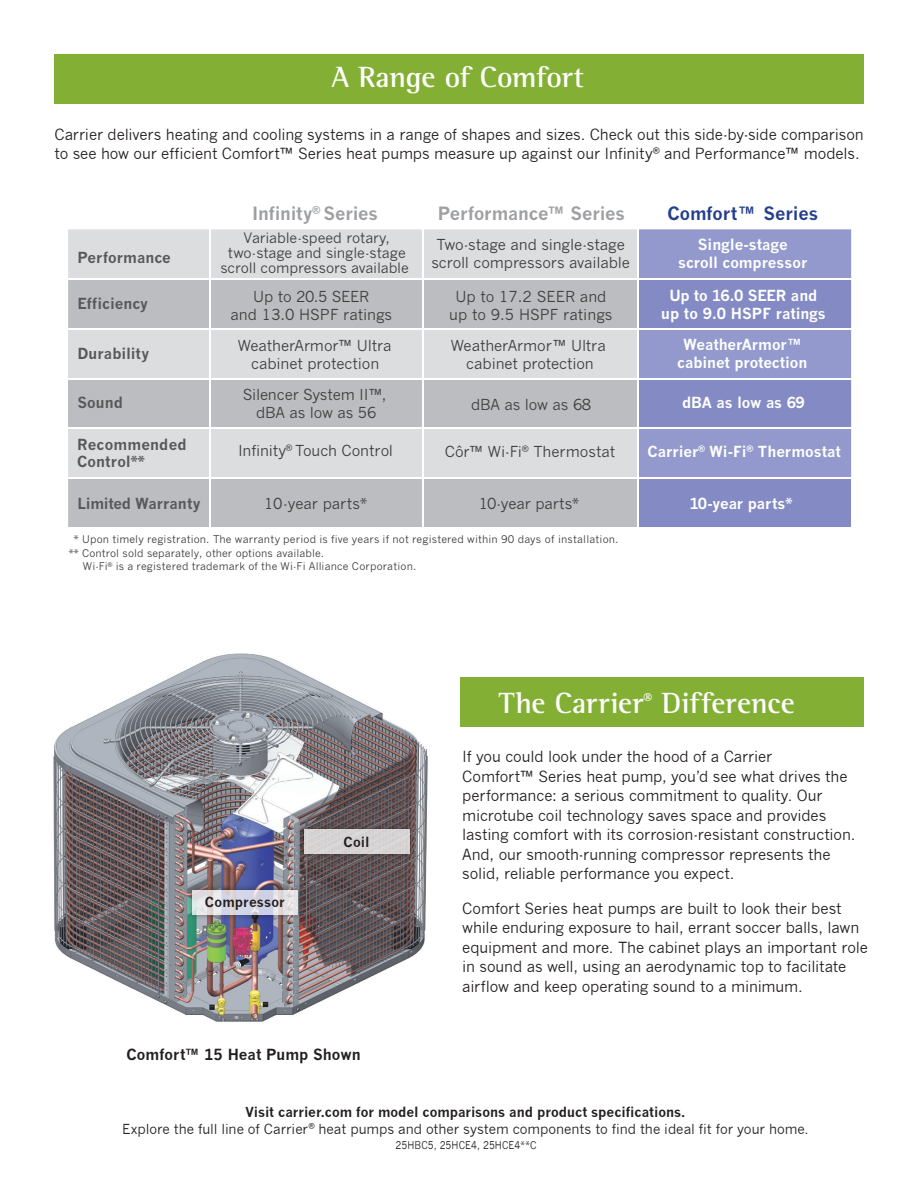
<style>
.page{position:relative;width:918px;height:1188px;background:#fff}
.page>*{position:absolute;margin:0;border:0;box-sizing:border-box;transform-origin:0 0}
.t1{font:700 30px "Rotis Semi Serif";letter-spacing:-.005em;color:#fff}
.t2{font:700 18px "News Gothic";letter-spacing:-.01em;color:#9d9fa2}
.t3{font:700 18px "News Gothic";letter-spacing:-.005em;color:#253f8e}
.t4{font:15px/19.5px "News Gothic";letter-spacing:-.01em;color:#231f20}
.t5{font:15px/18px "News Gothic";letter-spacing:-.005em;color:#3e3e3f;text-align:center}
.t6{font:700 15px/18px "News Gothic";letter-spacing:-.005em;color:#fff;text-align:center}
.t7{font:700 15px/16.5px "News Gothic";color:#57585a}
.t8{font:700 15px "News Gothic";color:#231f20}
.t9{font:14.25px/15px "News Gothic";letter-spacing:-.005em;color:#3e3e3f;text-align:center}
.t10{font:13.5px/16.5px "News Gothic";letter-spacing:-.005em;color:#231f20;text-align:center}
.t11{font:700 13.5px "News Gothic";letter-spacing:.005em;color:#231f20}
.t12{font:10.5px "News Gothic";letter-spacing:.015em;color:#3e3e3f}
.t13{font:10.5px "News Gothic";letter-spacing:.005em;color:#231f20;scale:.9 1}
.s1{font-weight:700}
</style>
<div class="page">
<img style="left:53px;top:653px;width:375px;height:369px">
<div style="left:460px;top:677px;width:404px;height:50px;background:#83b034"></div>
<div style="left:54px;top:54px;width:810px;height:50px;background:#83b034"></div>
<div style="left:186px;top:884px;width:118px;height:36px;background:#231f20;opacity:.75"></div>
<svg style="left:192px;top:890px;width:106px;height:24px;background:#dbdbe3"></svg>
<div style="left:298px;top:824px;width:118px;height:36px;background:#231f20;opacity:.75"></div>
<div style="left:304px;top:829px;width:105px;height:25px;background:#d6d4d4"></div>
<svg style="left:68px;top:229px;width:783px;height:298px;background:#babdcd"></svg>
<hr style="left:210px;top:223px;width:1px;height:315px;background:#fff">
<hr style="left:637px;top:227px;width:2px;height:311px;background:#fff">
<hr style="left:423px;top:225px;width:1px;height:313px;background:#fff">
<hr style="left:61px;top:278px;width:796px;height:2px;background:#fff">
<hr style="left:61px;top:328px;width:796px;height:1px;background:#fff">
<hr style="left:61px;top:378px;width:796px;height:2px;background:#fff">
<hr style="left:61px;top:427px;width:796px;height:2px;background:#fff">
<hr style="left:61px;top:477px;width:796px;height:2px;background:#fff">
<h1 class="t1" style="left:331px;top:66px;width:254px">A Range of Comfort</h1>
<p class="t4" style="left:55px;top:126px;width:811px">Carrier delivers heating and cooling systems in a range of shapes and sizes. Check out this side-by-side comparison to see how our efficient Comfort™ Series heat pumps measure up against our Infinity<sup>®</sup> and Performance™ models.</p>
<p class="t7" style="left:77px;top:251px;width:95px">Performance</p>
<p class="t7" style="left:77px;top:297px;width:72px">Efficiency</p>
<p class="t7" style="left:77px;top:346px;width:73px">Durability</p>
<p class="t7" style="left:77px;top:396px;width:47px">Sound</p>
<p class="t2" style="left:252px;top:207px;width:127px">Infinity<sup>®</sup> Series</p>
<p class="t9" style="left:220px;top:232px;width:190px">Variable-speed rotary, two-stage and single-stage scroll compressors available</p>
<p class="t5" style="left:231px;top:289px;width:163px">Up to 20.5 SEER<br>and 13.0 HSPF ratings</p>
<p class="t5" style="left:238px;top:338px;width:155px">WeatherArmor™ Ultra cabinet protection</p>
<p class="t5" style="left:243px;top:387px;width:145px">Silencer System II™, dBA as low as 56</p>
<p class="t2" style="left:438px;top:207px;width:189px">Performance™ Series</p>
<p class="t5" style="left:431px;top:237px;width:200px">Two-stage and single-stage scroll compressors available</p>
<p class="t5" style="left:449px;top:289px;width:165px">Up to 17.2 SEER and up to 9.5 HSPF ratings</p>
<p class="t5" style="left:451px;top:338px;width:157px">WeatherArmor™ Ultra cabinet protection</p>
<p class="t5" style="left:471px;top:397px;width:122px">dBA as low as 68</p>
<p class="t3" style="left:667px;top:207px;width:152px">Comfort™ Series</p>
<p class="t6" style="left:678px;top:237px;width:131px">Single-stage scroll compressor</p>
<p class="t6" style="left:661px;top:288px;width:166px">Up to 16.0 SEER and up to 9.0 HSPF ratings</p>
<p class="t6" style="left:677px;top:337px;width:132px">WeatherArmor™ cabinet protection</p>
<p class="t6" style="left:682px;top:395px;width:124px">dBA as low as 69</p>
<p class="t7" style="left:77px;top:438px;width:111px">Recommended<br>Control**</p>
<p class="t5" style="left:238px;top:443px;width:157px">Infinity<sup>®</sup> Touch Control</p>
<p class="t5" style="left:445px;top:444px;width:172px">Côr™ Wi-Fi<sup>®</sup> Thermostat</p>
<p class="t6" style="left:647px;top:444px;width:195px">Carrier<sup>®</sup> Wi-Fi<sup>®</sup> Thermostat</p>
<p class="t7" style="left:77px;top:496px;width:125px">Limited Warranty</p>
<p class="t5" style="left:264px;top:496px;width:105px">10-year parts*</p>
<p class="t5" style="left:479px;top:496px;width:102px">10-year parts*</p>
<p class="t6" style="left:690px;top:496px;width:104px">10-year parts*</p>
<p class="t12" style="left:74px;top:535px;width:546px">* Upon timely registration. The warranty period is five years if not registered within 90 days of installation.</p>
<p class="t12" style="left:69px;top:549px;width:257px">** Control sold separately, other options available.</p>
<p class="t12" style="left:83px;top:562px;width:335px">Wi-Fi<sup>®</sup> is a registered trademark of the Wi-Fi Alliance Corporation.</p>
<p class="t11" style="left:205px;top:897px;width:82px">Compressor</p>
<p class="t11" style="left:344px;top:836px;width:27px">Coil</p>
<p class="t8" style="left:126px;top:1049px;width:236px">Comfort™ 15 Heat Pump Shown</p>
<h1 class="t1" style="left:499px;top:692px;width:297px">The Carrier<sup>®</sup> Difference</h1>
<p class="t4" style="left:462px;top:748px;width:395px">If you could look under the hood of a Carrier<br>Comfort™ Series heat pump, you’d see what drives the performance: a serious commitment to quality. Our microtube coil technology saves space and provides lasting comfort with its corrosion-resistant construction.<br>And, our smooth-running compressor represents the solid, reliable performance you expect.</p>
<p class="t4" style="left:462px;top:900px;width:407px">Comfort Series heat pumps are built to look their best while enduring exposure to hail, errant soccer balls, lawn equipment and more. The cabinet plays an important role in sound as well, using an aerodynamic top to facilitate airflow and keep operating sound to a minimum.</p>
<p class="t10" style="left:122px;top:1105px;width:688px"><span class="s1">Visit carrier.com for model comparisons and product specifications.<br></span>Explore the full line of Carrier<sup>®</sup> heat pumps and other system components to find the ideal fit for your home.</p>
<p class="t13" style="left:396px;top:1141px;width:158px">25HBC5, 25HCE4, 25HCE4**C</p>
</div>
